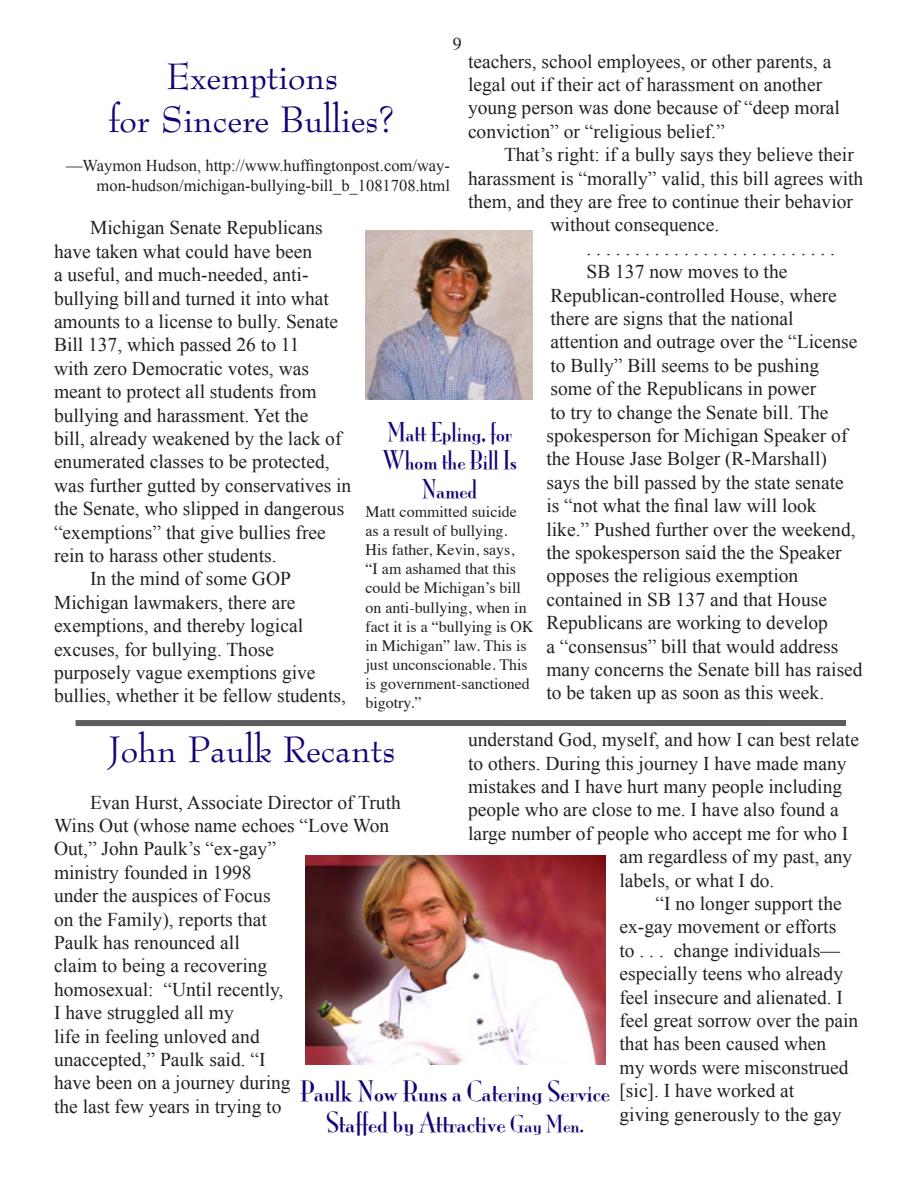
<style>
.page{position:relative;width:918px;height:1188px;background:#fff}
.page>*{position:absolute;margin:0;border:0;box-sizing:border-box;transform-origin:0 0}
.Heading{font:36px "Top Hat";color:#170076}
.t1{font:25.95px/31px "Mona Lisa Solid ITCTT";color:#170076;text-align:center}
.t2{font:23.85px/28.7px "Mona Lisa Solid ITCTT";color:#170076;text-align:center}
.Body{font:19.5px/23.4px "Times New Roman";color:#231f20}
.t3{font:18px "Times";color:#231f20}
.Author{font:16.5px/19.8px "Times New Roman";color:#231f20;text-align:right}
.t4{font:15.9px/19px "Times";color:#231f20}
.s1{font-size:21.6px}
</style>
<div class="page">
<div style="left:76px;top:720px;width:770px;height:6px;background:#5d5d60"></div>
<img style="left:366px;top:230px;width:167px;height:169px">
<img style="left:306px;top:855px;width:299px;height:210px">
<p class="t3" style="left:453px;top:27px;width:10px">9</p>
<p class="Body" style="left:468px;top:49px;width:374px">teachers, school employees, or other parents, a legal out if their act of harassment on another young person was done because of “deep moral conviction” or “religious belief.”</p>
<p class="Body" style="left:504px;top:143px;width:351px">That’s right: if a bully says they believe their</p>
<p class="Body" style="left:468px;top:166px;width:397px">harassment is “morally” valid, this bill agrees with</p>
<p class="Body" style="left:468px;top:189px;width:387px">them, and they are free to continue their behavior</p>
<p class="Body" style="left:550px;top:213px;width:170px">without consequence.</p>
<p class="Body" style="left:586px;top:236px;width:250px">. . . . . . . . . . . . . . . . . . . . . . . . . .</p>
<p class="Body" style="left:546px;top:260px;width:318px;text-indent:40px">SB 137 now moves to the Republican-controlled House, where there are signs that the national attention and outrage over the “License to Bully” Bill seems to be pushing<br>some of the Republicans in power<br>to try to change the Senate bill. The spokesperson for Michigan Speaker of the House Jase Bolger (R-Marshall) says the bill passed by the state senate<br>is “not what the final law will look like.” Pushed further over the weekend, the spokesperson said the the Speaker opposes the religious exemption contained in SB 137 and that House Republicans are working to develop<br>a “consensus” bill that would address many concerns the Senate bill has raised to be taken up as soon as this week.</p>
<p class="Heading" style="left:166px;top:52px;width:173px">Exemptions</p>
<p class="Heading" style="left:108px;top:95px;width:289px">for Sincere Bullies?</p>
<p class="Author" style="left:66px;top:156px;width:385px">—Waymon Hudson, http://www.huffingtonpost.com/way&shy;mon-hudson/michigan-bullying-bill_b_1081708.html</p>
<p class="Body" style="left:54px;top:216px;width:299px;text-indent:36px">Michigan Senate Republicans have taken what could have been<br>a useful, and much-needed, anti&shy;bullying bill and turned it into what amounts to a license to bully. Senate Bill 137, which passed 26 to 11<br>with zero Democratic votes, was meant to protect all students from bullying and harassment. Yet the<br>bill, already weakened by the lack of enumerated classes to be protected, was further gutted by conservatives in the Senate, who slipped in dangerous “exemptions” that give bullies free rein to harass other students.</p>
<p class="Body" style="left:54px;top:567px;width:293px;text-indent:36px">In the mind of some GOP<br>Michigan lawmakers, there are exemptions, and thereby logical excuses, for bullying. Those purposely vague exemptions give bullies, whether it be fellow students,</p>
<p class="t2" style="left:382px;top:416px;width:136px">Matt Epling, for<br>Whom the Bill Is<br>Named</p>
<p class="t4" style="left:366px;top:501px;width:170px">Matt committed suicide as a result of bullying.<br>His father, Kevin, says,<br>“I am ashamed that this could be Michigan’s bill on anti-bullying, when in fact it is a “bullying is OK in Michigan” law. This is just unconscionable. This is government-sanctioned bigotry.”</p>
<p class="Heading" style="left:109px;top:725px;width:288px">John Paulk Recants</p>
<p class="Body" style="left:54px;top:790px;width:348px;text-indent:36px">Evan Hurst, Associate Director of Truth<br>Wins Out (whose name echoes “Love Won<br>Out,” John Paulk’s “ex-gay”<br>ministry founded in 1998<br>under the auspices of Focus<br>on the Family), reports that<br>Paulk has renounced all<br>claim to being a recovering<br>homosexual: “Until recently,<br>I have struggled all my<br>life in feeling unloved and<br>unaccepted,” Paulk said. “I<br>have been on a journey during<br>the last few years in trying to</p>
<p class="Body" style="left:468px;top:728px;width:392px">understand God, myself, and how I can best relate</p>
<p class="Body" style="left:468px;top:751px;width:380px">to others. During this journey I have made many</p>
<p class="Body" style="left:468px;top:774px;width:376px">mistakes and I have hurt many people including</p>
<p class="Body" style="left:468px;top:798px;width:372px">people who are close to me. I have also found a</p>
<p class="Body" style="left:468px;top:821px;width:382px">large number of people who accept me for who I</p>
<p class="Body" style="left:620px;top:845px;width:234px">am regardless of my past, any</p>
<p class="Body" style="left:620px;top:868px;width:156px">labels, or what I do.</p>
<p class="Body" style="left:620px;top:891px;width:240px;text-indent:36px">“I no longer support the ex-gay movement or efforts<br>to . . . change individuals— especially teens who already feel insecure and alienated. I feel great sorrow over the pain that has been caused when<br>my words were misconstrued [sic]. I have worked at<br>giving generously to the gay</p>
<p class="t1" style="left:300px;top:1074px;width:311px">Paulk Now Runs a Catering Service<br>Staffed by Attractive <span class="s1">Gay Men.</span></p>
</div>
